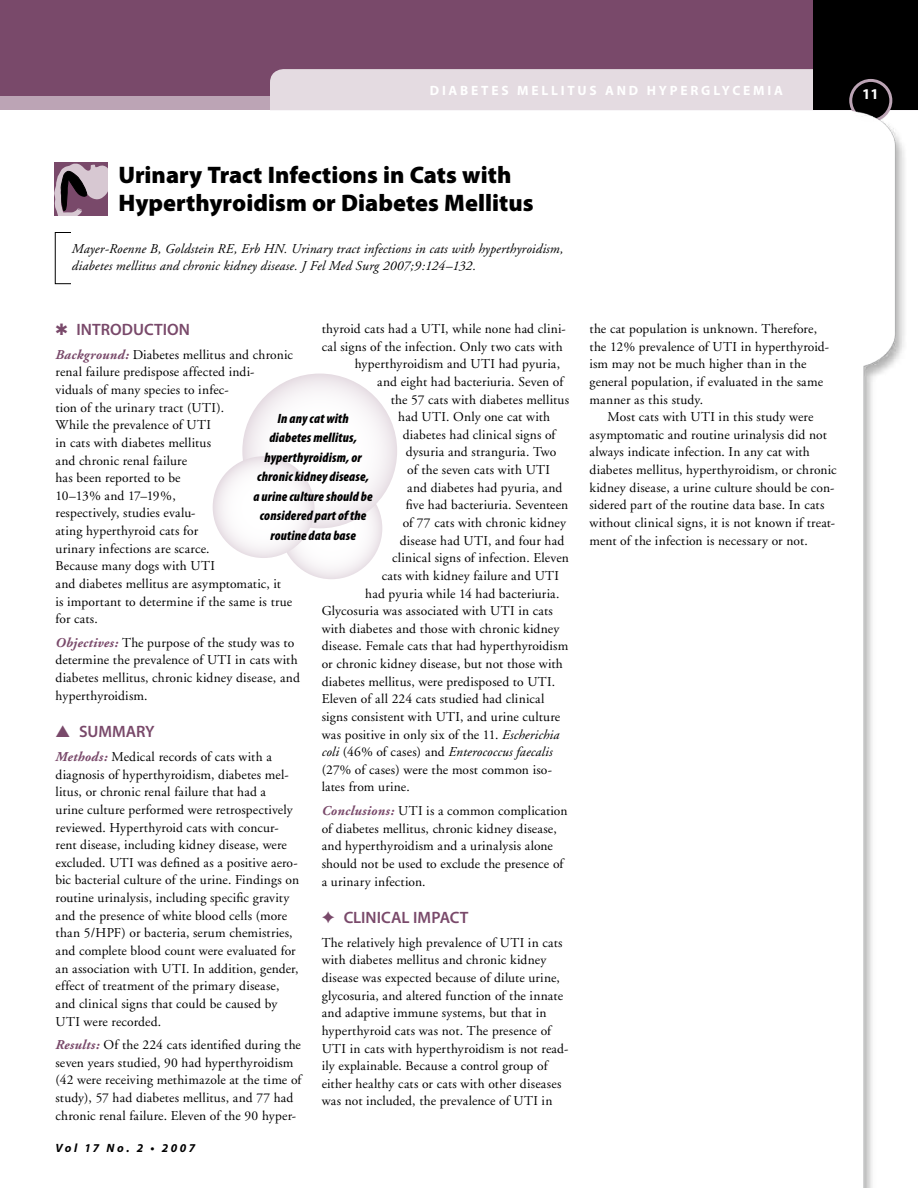
<style>
.page{position:relative;width:918px;height:1188px;background:#fff}
.page>*{position:absolute;margin:0;border:0;box-sizing:border-box;transform-origin:0 0}
.t1{font:900 24px/28.8px "Myriad Pro";color:#000}
.t2{font:600 16.5px "Myriad Pro";color:#79496a}
.t3{font:700 15px "Myriad Pro";color:#fff}
.t4{font:13.5px/17.7px "Adobe Garamond";letter-spacing:.015em;color:#000}
.t5{font:italic 13.5px/16.2px "Adobe Garamond";letter-spacing:.01em;color:#000}
.t6{font:italic 900 condensed 13.5px/19.5px "Myriad Pro";letter-spacing:.01em;color:#000;text-align:center}
.t7{font:700 13.5px "Myriad Pro";letter-spacing:.21em;color:#fff}
.t8{font:italic 700 12px "Myriad Pro";letter-spacing:.21em;color:#000}
.s1{font-style:italic}
.s2{font-style:normal}
.s3{font-weight:700;font-style:italic;color:#79496a}
</style>
<div class="page">
<div style="left:0;top:0;width:918px;height:103px;background:#79496a"></div>
<div style="left:270px;top:69px;width:543px;height:41px;background:#e4dbe1"></div>
<div style="left:813px;top:0;width:105px;height:110px;background:#000"></div>
<div style="left:851px;top:80px;width:40px;height:41px;background:#000;border-radius:50%"></div>
<div style="left:849px;top:79px;width:43px;height:43px;border:3px solid #bca4b5;border-radius:50%"></div>
<img style="left:853px;top:112px;width:52px;height:1076px">
<div style="left:0;top:97px;width:270px;height:13px;background:#bca4b5"></div>
<svg style="left:281px;top:477px;width:101px;height:102px"></svg>
<svg style="left:242px;top:374px;width:155px;height:154px"></svg>
<svg style="left:213px;top:456px;width:101px;height:102px"></svg>
<div style="left:55px;top:232px;width:34px;height:52px;border:1px solid #000"></div>
<div style="left:71px;top:222px;width:28px;height:83px;background:#fff"></div>
<svg style="left:54px;top:163px;width:54px;height:53px;background:#8d7385"></svg>
<p class="t7" style="left:430px;top:81px;width:10px">DIA</p>
<p class="t7" style="left:460px;top:81px;width:22px">BETES</p>
<p class="t7" style="left:517px;top:81px;width:141px">ME LLITUSAN DHYPE</p>
<p class="t7" style="left:690px;top:81px;width:86px">RGLYCEMIA</p>
<h1 class="t1" style="left:118px;top:160px;width:417px">Urinary Tract Infections in Cats with<br>Hyperthyroidism or Diabetes Mellitus</h1>
<p class="t5" style="left:72px;top:242px;width:493px">Mayer-Roenne B, Goldstein RE, Erb HN. Urinary tract infections in cats with hyperthyroidism, diabetes mellitus and chronic kidney disease. J Fel Med Surg 2007;9:124–132.</p>
<p class="t4" style="left:322px;top:320px;width:246px">thyroid cats had a UTI, while none had clini-</p>
<p class="t4" style="left:322px;top:338px;width:243px">cal signs of the infection. Only two cats with</p>
<p class="t4" style="left:355px;top:356px;width:207px">hyperthyroidism and UTI had pyuria,</p>
<p class="t4" style="left:377px;top:373px;width:188px">and eight had bacteriuria. Seven of</p>
<p class="t4" style="left:391px;top:391px;width:180px">the 57 cats with diabetes mellitus</p>
<p class="t4" style="left:398px;top:408px;width:153px">had UTI. Only one cat with</p>
<p class="t4" style="left:403px;top:426px;width:154px">diabetes had clinical signs of</p>
<p class="t4" style="left:406px;top:444px;width:152px">dysuria and stranguria. Two</p>
<p class="t4" style="left:407px;top:461px;width:144px">of the seven cats with UTI</p>
<p class="t4" style="left:407px;top:479px;width:157px">and diabetes had pyuria, and</p>
<p class="t4" style="left:406px;top:497px;width:164px">five had bacteriuria. Seventeen</p>
<p class="t4" style="left:403px;top:514px;width:165px">of 77 cats with chronic kidney</p>
<p class="t4" style="left:400px;top:532px;width:166px">disease had UTI, and four had</p>
<p class="t4" style="left:392px;top:549px;width:178px">clinical signs of infection. Eleven</p>
<p class="t4" style="left:382px;top:567px;width:179px">cats with kidney failure and UTI</p>
<p class="t4" style="left:365px;top:585px;width:196px">had pyuria while 14 had bacteriuria.</p>
<p class="t4" style="left:322px;top:602px;width:233px">Glycosuria was associated with UTI in cats</p>
<p class="t4" style="left:322px;top:620px;width:239px">with diabetes and those with chronic kidney</p>
<p class="t4" style="left:322px;top:638px;width:248px">disease. Female cats that had hyperthyroidism</p>
<p class="t4" style="left:322px;top:655px;width:243px">or chronic kidney disease, but not those with</p>
<p class="t4" style="left:322px;top:673px;width:235px">diabetes mellitus, were predisposed to UTI.</p>
<p class="t4" style="left:322px;top:691px;width:224px">Eleven of all 224 cats studied had clinical</p>
<p class="t4" style="left:322px;top:708px;width:240px">signs consistent with UTI, and urine culture</p>
<p class="t4" style="left:322px;top:726px;width:239px">was positive in only six of the 11. <span class="s1">Escherichia</span></p>
<p class="t5" style="left:322px;top:744px;width:232px">coli <span class="s2">(46% of cases) and</span> Enterococcus faecalis</p>
<p class="t4" style="left:322px;top:761px;width:232px">(27% of cases) were the most common iso-</p>
<p class="t4" style="left:322px;top:779px;width:90px">lates from urine.</p>
<p class="t4" style="left:322px;top:802px;width:247px"><span class="s3">Conclusions:</span> UTI is a common complication of diabetes mellitus, chronic kidney disease, and hyperthyroidism and a urinalysis alone should not be used to exclude the presence of a urinary infection.</p>
<p class="t2" style="left:322px;top:907px;width:148px">✦ CLINICAL IMPACT</p>
<p class="t4" style="left:322px;top:934px;width:248px">The relatively high prevalence of UTI in cats with diabetes mellitus and chronic kidney disease was expected because of dilute urine, glycosuria, and altered function of the innate and adaptive immune systems, but that in hyperthyroid cats was not. The presence of UTI in cats with hyperthyroidism is not read&shy;ily explainable. Because a control group of either healthy cats or cats with other diseases was not included, the prevalence of UTI in</p>
<p class="t2" style="left:55px;top:319px;width:136px">✱ INTRODUCTION</p>
<p class="t4" style="left:55px;top:346px;width:239px"><span class="s3">Background:</span> Diabetes mellitus and chronic renal failure predispose affected indi&shy;viduals of many species to infec-<br>tion of the urinary tract (UTI).<br>While the prevalence of UTI<br>in cats with diabetes mellitus<br>and chronic renal failure<br>has been reported to be<br>10–13% and 17–19%,<br>respectively, studies evalu-<br>ating hyperthyroid cats for<br>urinary infections are scarce.<br>Because many dogs with UTI<br>and diabetes mellitus are asymptomatic, it<br>is important to determine if the same is true for cats.</p>
<p class="t4" style="left:55px;top:634px;width:246px"><span class="s3">Objectives:</span> The purpose of the study was to determine the prevalence of UTI in cats with diabetes mellitus, chronic kidney disease, and hyperthyroidism.</p>
<p class="t2" style="left:55px;top:721px;width:101px">▲ SUMMARY</p>
<p class="t4" style="left:55px;top:748px;width:245px"><span class="s3">Methods:</span> Medical records of cats with a diagnosis of hyperthyroidism, diabetes mel&shy;litus, or chronic renal failure that had a<br>urine culture performed were retrospectively reviewed. Hyperthyroid cats with concur&shy;rent disease, including kidney disease, were excluded. UTI was defined as a positive aero&shy;bic bacterial culture of the urine. Findings on routine urinalysis, including specific gravity and the presence of white blood cells (more than 5/HPF) or bacteria, serum chemistries, and complete blood count were evaluated for an association with UTI. In addition, gender, effect of treatment of the primary disease, and clinical signs that could be caused by UTI were recorded.</p>
<p class="t4" style="left:55px;top:1036px;width:247px"><span class="s3">Results:</span> Of the 224 cats identified during the seven years studied, 90 had hyperthyroidism (42 were receiving methimazole at the time of study), 57 had diabetes mellitus, and 77 had chronic renal failure. Eleven of the 90 hyper-</p>
<p class="t6" style="left:254px;top:409px;width:121px">In any cat with<br>diabetes mellitus, hyperthyroidism, or chronic kidney disease, a urine culture should be considered part of the routine data base</p>
<p class="t8" style="left:56px;top:1140px;width:141px">Vol 17 No. 2 • 2007</p>
<p class="t4" style="left:589px;top:320px;width:241px">the cat population is unknown. Therefore, the 12% prevalence of UTI in hyperthyroid&shy;ism may not be much higher than in the general population, if evaluated in the same manner as this study.</p>
<p class="t4" style="left:589px;top:408px;width:249px;text-indent:18px">Most cats with UTI in this study were asymptomatic and routine urinalysis did not always indicate infection. In any cat with diabetes mellitus, hyperthyroidism, or chronic kidney disease, a urine culture should be con&shy;sidered part of the routine data base. In cats without clinical signs, it is not known if treat&shy;ment of the infection is necessary or not.</p>
<p class="t3" style="left:862px;top:84px;width:18px">11</p>
</div>
